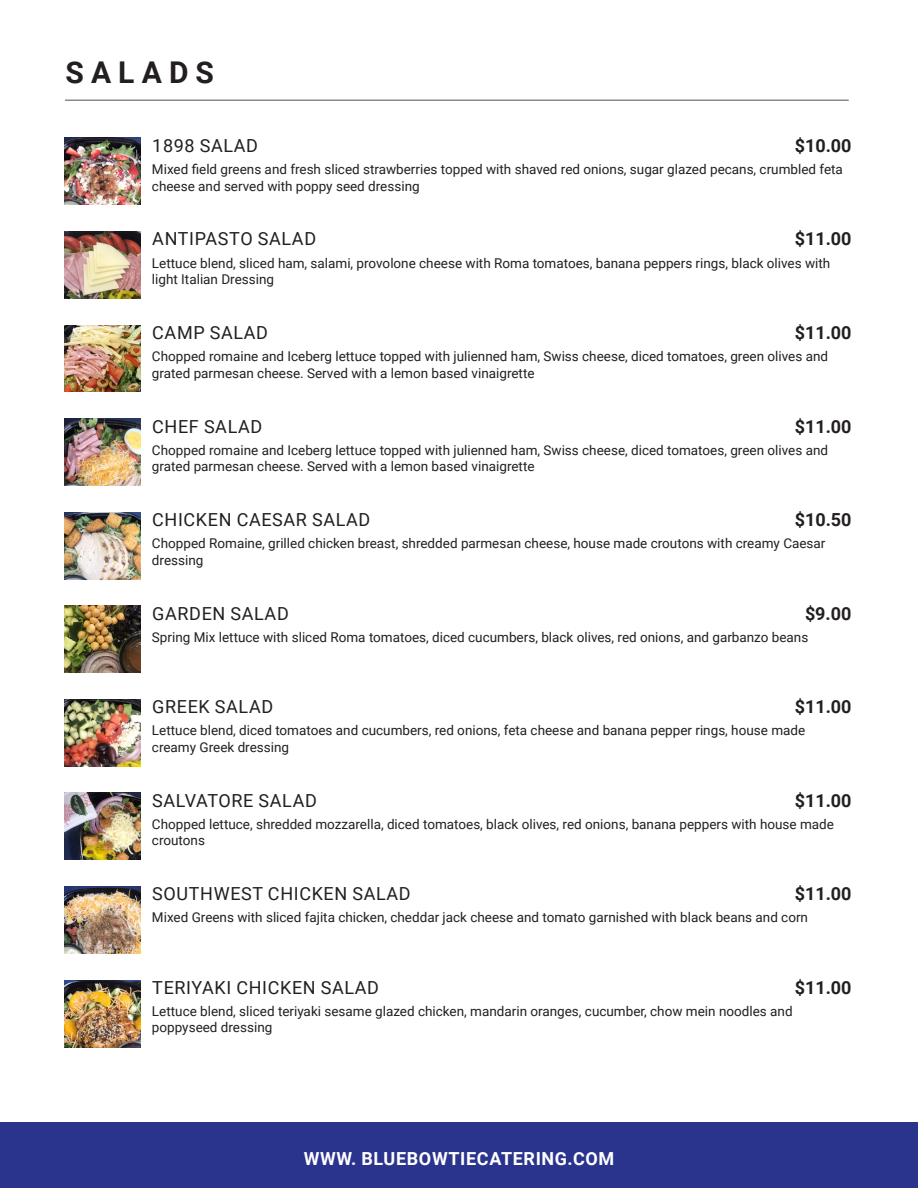
<style>
.page{position:relative;width:918px;height:1188px;background:#fff}
.page>*{position:absolute;margin:0;border:0;box-sizing:border-box;transform-origin:0 0}
.Heading_1_-_left{font:700 30px "Roboto";letter-spacing:.235em;color:#231f20}
.Heading_2_-_left{font:18px "Roboto";letter-spacing:.035em;color:#231f20}
.Heading_2_-_right{font:700 18px "Roboto";color:#231f20}
.Heading_1_-_center{font:700 18px "Roboto";letter-spacing:.035em;color:#fff}
.Body_text_1_-_left{font:13.5px/16.5px "Roboto";color:#231f20}
</style>
<div class="page">
<div style="left:0;top:1123px;width:918px;height:65px;background:#2a348d"></div>
<hr style="left:65px;top:100px;width:784px;height:1px;background:#636366">
<img style="left:65px;top:138px;width:75px;height:67px">
<img style="left:65px;top:232px;width:75px;height:66px">
<img style="left:65px;top:325px;width:75px;height:67px">
<img style="left:65px;top:419px;width:75px;height:67px">
<img style="left:65px;top:512px;width:75px;height:67px">
<img style="left:65px;top:606px;width:75px;height:67px">
<img style="left:65px;top:699px;width:75px;height:67px">
<img style="left:65px;top:793px;width:75px;height:67px">
<img style="left:65px;top:887px;width:75px;height:66px">
<img style="left:65px;top:980px;width:75px;height:67px">
<p class="Heading_1_-_left" style="left:66px;top:52px;width:150px">SALADS</p>
<p class="Heading_2_-_left" style="left:152px;top:133px;width:107px">1898 SALAD</p>
<p class="Heading_2_-_right" style="left:795px;top:133px;width:58px">$10.00</p>
<p class="Body_text_1_-_left" style="left:152px;top:160px;width:692px">Mixed field greens and fresh sliced strawberries topped with shaved red onions, sugar glazed pecans, crumbled feta cheese and served with poppy seed dressing</p>
<p class="Heading_2_-_left" style="left:152px;top:226px;width:165px">ANTIPASTO SALAD</p>
<p class="Heading_2_-_right" style="left:795px;top:226px;width:58px">$11.00</p>
<p class="Body_text_1_-_left" style="left:152px;top:254px;width:680px">Lettuce blend, sliced ham, salami, provolone cheese with Roma tomatoes, banana peppers rings, black olives with light Italian Dressing</p>
<p class="Heading_2_-_left" style="left:152px;top:320px;width:117px">CAMP SALAD</p>
<p class="Heading_2_-_right" style="left:795px;top:320px;width:58px">$11.00</p>
<p class="Body_text_1_-_left" style="left:152px;top:348px;width:678px">Chopped romaine and Iceberg lettuce topped with julienned ham, Swiss cheese, diced tomatoes, green olives and grated parmesan cheese. Served with a lemon based vinaigrette</p>
<p class="Heading_2_-_left" style="left:152px;top:414px;width:112px">CHEF SALAD</p>
<p class="Heading_2_-_right" style="left:795px;top:414px;width:58px">$11.00</p>
<p class="Body_text_1_-_left" style="left:152px;top:441px;width:678px">Chopped romaine and Iceberg lettuce topped with julienned ham, Swiss cheese, diced tomatoes, green olives and grated parmesan cheese. Served with a lemon based vinaigrette</p>
<p class="Heading_2_-_left" style="left:152px;top:507px;width:220px">CHICKEN CAESAR SALAD</p>
<p class="Heading_2_-_right" style="left:795px;top:507px;width:58px">$10.50</p>
<p class="Body_text_1_-_left" style="left:152px;top:535px;width:675px">Chopped Romaine, grilled chicken breast, shredded parmesan cheese, house made croutons with creamy Caesar dressing</p>
<p class="Heading_2_-_left" style="left:152px;top:601px;width:138px">GARDEN SALAD</p>
<p class="Heading_2_-_right" style="left:805px;top:601px;width:48px">$9.00</p>
<p class="Body_text_1_-_left" style="left:152px;top:628px;width:658px">Spring Mix lettuce with sliced Roma tomatoes, diced cucumbers, black olives, red onions, and garbanzo beans</p>
<p class="Heading_2_-_left" style="left:152px;top:694px;width:123px">GREEK SALAD</p>
<p class="Heading_2_-_right" style="left:795px;top:694px;width:58px">$11.00</p>
<p class="Body_text_1_-_left" style="left:152px;top:722px;width:655px">Lettuce blend, diced tomatoes and cucumbers, red onions, feta cheese and banana pepper rings, house made creamy Greek dressing</p>
<p class="Heading_2_-_left" style="left:152px;top:788px;width:166px">SALVATORE SALAD</p>
<p class="Heading_2_-_right" style="left:795px;top:788px;width:58px">$11.00</p>
<p class="Body_text_1_-_left" style="left:152px;top:815px;width:684px">Chopped lettuce, shredded mozzarella, diced tomatoes, black olives, red onions, banana peppers with house made croutons</p>
<p class="Heading_2_-_left" style="left:152px;top:881px;width:260px">SOUTHWEST CHICKEN SALAD</p>
<p class="Heading_2_-_right" style="left:795px;top:881px;width:58px">$11.00</p>
<p class="Body_text_1_-_left" style="left:152px;top:909px;width:658px">Mixed Greens with sliced fajita chicken, cheddar jack cheese and tomato garnished with black beans and corn</p>
<p class="Heading_2_-_left" style="left:152px;top:975px;width:228px">TERIYAKI CHICKEN SALAD</p>
<p class="Heading_2_-_right" style="left:795px;top:975px;width:58px">$11.00</p>
<p class="Body_text_1_-_left" style="left:152px;top:1002px;width:642px">Lettuce blend, sliced teriyaki sesame glazed chicken, mandarin oranges, cucumber, chow mein noodles and poppyseed dressing</p>
<p class="Heading_1_-_center" style="left:304px;top:1146px;width:312px">WWW. BLUEBOWTIECATERING.COM</p>
</div>
